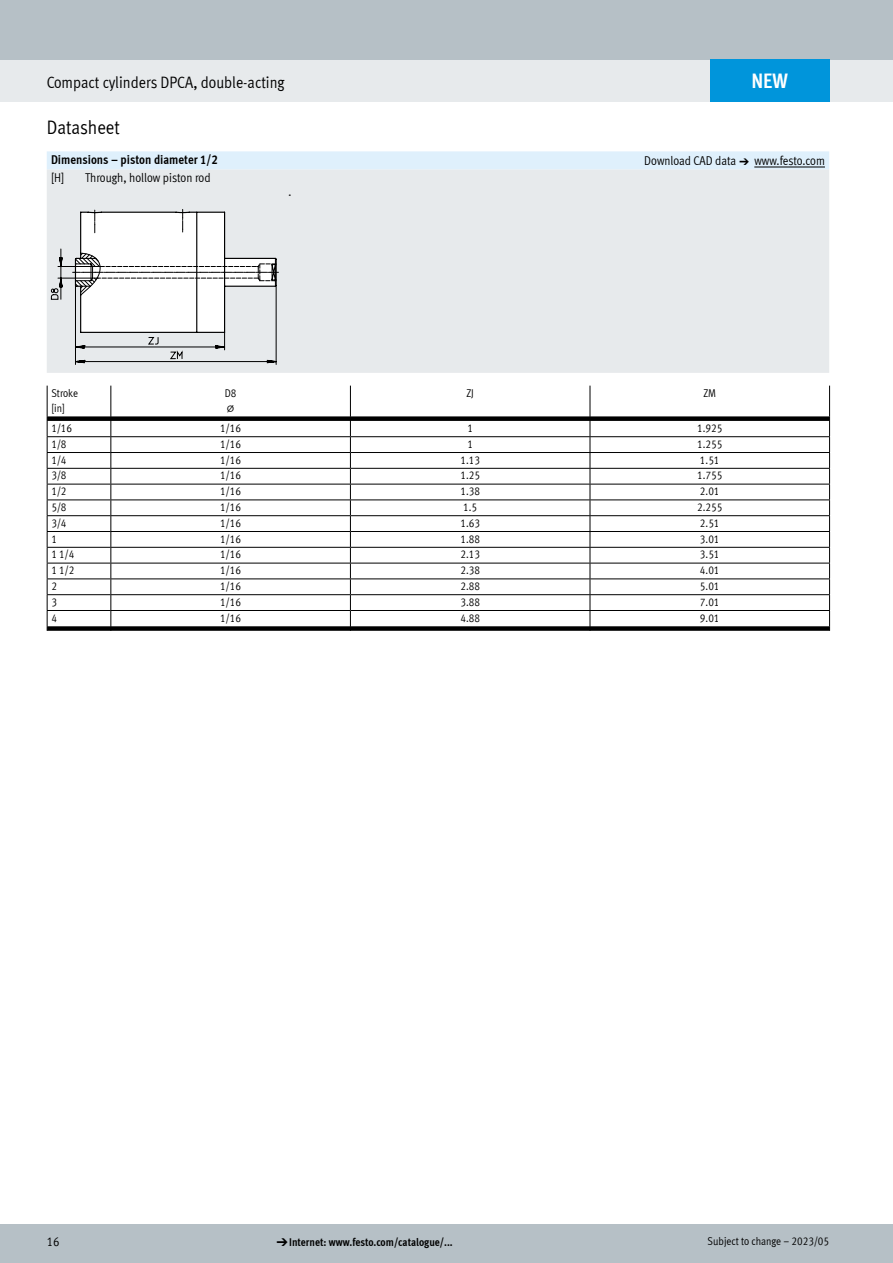
<style>
.page{position:relative;width:893px;height:1263px;background:#fff}
.page>*{position:absolute;margin:0;border:0;box-sizing:border-box;transform-origin:0 0}
.FES_box_title{font:700 21px "Meta Cond LF";color:#fff}
.FES_title_section{font:19.5px "Meta Cond LF";color:#000}
.FES_title_family{font:16.5px "Meta Cond LF";color:#000}
.FES_head_2_text_righ{font:12.75px "Meta Cond LF";color:#000}
.FES_head_1_text{font:700 12.75px "Meta Cond LF";color:#000}
.FES_in_07-5{font:12.75px "Meta Cond LF";color:#000}
.FES_tab_regular_cent{font:11.25px "Meta Cond LF";color:#000}
.t1{font:700 11.25px "Meta Cond LF";color:#000}
.FES_tab_regular{font:11.25px "Meta Cond LF";color:#000}
.FES_tab_head_2{font:11.25px "Meta Cond LF";color:#000}
.FES_tab_head_2_centr{font:11.25px "Meta Cond LF";color:#000}
.FES_tab_head_2_centr-2{font:11.25px "Meto Pict 182";color:#000}
.s1{font-family:"Meto Pict 182"}
.s2{font-family:"Meto Pict 182";font-weight:400}
</style>
<div class="page">
<div style="left:0;top:1225px;width:893px;height:38px;background:#b6c0c6"></div>
<div style="left:0;top:60px;width:893px;height:42px;background:#e7eaec"></div>
<div style="left:0;top:0;width:893px;height:60px;background:#b6c0c6"></div>
<svg style="left:47px;top:151px;width:782px;height:19px;background:#dfeffb"></svg>
<div style="left:47px;top:170px;width:782px;height:203px;background:#e7eaec"></div>
<hr style="left:754px;top:167px;width:71px;height:1px;background:#000">
<svg style="left:51px;top:209px;width:227px;height:156px"></svg>
<svg style="left:48px;top:416px;width:781px;height:215px"></svg>
<hr style="left:47px;top:436px;width:64px;height:1px;background:#000">
<hr style="left:111px;top:436px;width:239px;height:1px;background:#000">
<hr style="left:350px;top:436px;width:240px;height:1px;background:#000">
<hr style="left:590px;top:436px;width:240px;height:1px;background:#000">
<hr style="left:47px;top:452px;width:64px;height:1px;background:#000">
<hr style="left:111px;top:452px;width:239px;height:1px;background:#000">
<hr style="left:350px;top:452px;width:240px;height:1px;background:#000">
<hr style="left:590px;top:452px;width:240px;height:1px;background:#000">
<hr style="left:47px;top:468px;width:64px;height:1px;background:#000">
<hr style="left:111px;top:468px;width:239px;height:1px;background:#000">
<hr style="left:350px;top:468px;width:240px;height:1px;background:#000">
<hr style="left:590px;top:468px;width:240px;height:1px;background:#000">
<hr style="left:47px;top:484px;width:64px;height:1px;background:#000">
<hr style="left:111px;top:484px;width:239px;height:1px;background:#000">
<hr style="left:350px;top:484px;width:240px;height:1px;background:#000">
<hr style="left:590px;top:484px;width:240px;height:1px;background:#000">
<hr style="left:47px;top:499px;width:64px;height:1px;background:#000">
<hr style="left:111px;top:499px;width:239px;height:1px;background:#000">
<hr style="left:350px;top:499px;width:240px;height:1px;background:#000">
<hr style="left:590px;top:499px;width:240px;height:1px;background:#000">
<hr style="left:47px;top:515px;width:64px;height:1px;background:#000">
<hr style="left:111px;top:515px;width:239px;height:1px;background:#000">
<hr style="left:350px;top:515px;width:240px;height:1px;background:#000">
<hr style="left:590px;top:515px;width:240px;height:1px;background:#000">
<hr style="left:47px;top:531px;width:64px;height:1px;background:#000">
<hr style="left:111px;top:531px;width:239px;height:1px;background:#000">
<hr style="left:350px;top:531px;width:240px;height:1px;background:#000">
<hr style="left:590px;top:531px;width:240px;height:1px;background:#000">
<hr style="left:47px;top:547px;width:64px;height:1px;background:#000">
<hr style="left:111px;top:547px;width:239px;height:1px;background:#000">
<hr style="left:350px;top:547px;width:240px;height:1px;background:#000">
<hr style="left:590px;top:547px;width:240px;height:1px;background:#000">
<hr style="left:47px;top:563px;width:64px;height:1px;background:#000">
<hr style="left:111px;top:563px;width:239px;height:1px;background:#000">
<hr style="left:350px;top:563px;width:240px;height:1px;background:#000">
<hr style="left:590px;top:563px;width:240px;height:1px;background:#000">
<hr style="left:47px;top:578px;width:64px;height:1px;background:#000">
<hr style="left:111px;top:578px;width:239px;height:1px;background:#000">
<hr style="left:350px;top:578px;width:240px;height:1px;background:#000">
<hr style="left:590px;top:578px;width:240px;height:1px;background:#000">
<hr style="left:47px;top:594px;width:64px;height:1px;background:#000">
<hr style="left:111px;top:594px;width:239px;height:1px;background:#000">
<hr style="left:350px;top:594px;width:240px;height:1px;background:#000">
<hr style="left:590px;top:594px;width:240px;height:1px;background:#000">
<hr style="left:47px;top:610px;width:64px;height:1px;background:#000">
<hr style="left:111px;top:610px;width:239px;height:1px;background:#000">
<hr style="left:350px;top:610px;width:240px;height:1px;background:#000">
<hr style="left:590px;top:610px;width:240px;height:1px;background:#000">
<hr style="left:47px;top:386px;width:1px;height:30px;background:#000">
<hr style="left:110px;top:386px;width:1px;height:30px;background:#000">
<hr style="left:350px;top:386px;width:1px;height:30px;background:#000">
<hr style="left:590px;top:386px;width:1px;height:30px;background:#000">
<hr style="left:829px;top:386px;width:1px;height:30px;background:#000">
<svg style="left:47px;top:416px;width:1px;height:215px"></svg>
<svg style="left:110px;top:416px;width:1px;height:215px"></svg>
<svg style="left:350px;top:416px;width:1px;height:215px"></svg>
<svg style="left:590px;top:416px;width:1px;height:215px"></svg>
<svg style="left:829px;top:416px;width:1px;height:215px"></svg>
<div style="left:710px;top:60px;width:119px;height:42px;background:#0095db"></div>
<p class="FES_box_title" style="left:751px;top:67px;width:38px">NEW</p>
<p class="FES_title_family" style="left:47px;top:72px;width:239px">Compact cylinders DPCA, double-acting</p>
<p class="FES_title_section" style="left:47px;top:116px;width:75px">Datasheet</p>
<p class="FES_head_1_text" style="left:51px;top:151px;width:168px">Dimensions – piston diameter 1/2</p>
<p class="FES_head_2_text_righ" style="left:644px;top:153px;width:182px">Download CAD data <span class="s1">a</span> www.festo.com</p>
<p class="FES_in_07-5" style="left:51px;top:170px;width:15px">[H]</p>
<p class="FES_in_07-5" style="left:85px;top:170px;width:127px">Through, hollow piston rod</p>
<p class="FES_tab_head_2" style="left:51px;top:386px;width:28px">Stroke</p>
<p class="FES_tab_head_2" style="left:51px;top:401px;width:15px">[in]</p>
<p class="FES_tab_head_2_centr" style="left:225px;top:386px;width:13px">D8</p>
<p class="FES_tab_head_2_centr-2" style="left:227px;top:401px;width:8px">@</p>
<p class="FES_tab_head_2_centr" style="left:466px;top:386px;width:9px">ZJ</p>
<p class="FES_tab_head_2_centr" style="left:703px;top:386px;width:14px">ZM</p>
<p class="FES_tab_regular" style="left:51px;top:421px;width:22px">1/16</p>
<p class="FES_tab_regular_cent" style="left:220px;top:421px;width:22px">1/16</p>
<p class="FES_tab_regular_cent" style="left:467px;top:421px;width:7px">1</p>
<p class="FES_tab_regular_cent" style="left:697px;top:421px;width:27px">1.925</p>
<p class="FES_tab_regular" style="left:51px;top:437px;width:17px">1/8</p>
<p class="FES_tab_regular_cent" style="left:220px;top:437px;width:22px">1/16</p>
<p class="FES_tab_regular_cent" style="left:467px;top:437px;width:7px">1</p>
<p class="FES_tab_regular_cent" style="left:697px;top:437px;width:27px">1.255</p>
<p class="FES_tab_regular" style="left:51px;top:453px;width:17px">1/4</p>
<p class="FES_tab_regular_cent" style="left:220px;top:453px;width:22px">1/16</p>
<p class="FES_tab_regular_cent" style="left:460px;top:453px;width:21px">1.13</p>
<p class="FES_tab_regular_cent" style="left:700px;top:453px;width:21px">1.51</p>
<p class="FES_tab_regular" style="left:51px;top:469px;width:17px">3/8</p>
<p class="FES_tab_regular_cent" style="left:220px;top:469px;width:22px">1/16</p>
<p class="FES_tab_regular_cent" style="left:460px;top:469px;width:21px">1.25</p>
<p class="FES_tab_regular_cent" style="left:697px;top:469px;width:27px">1.755</p>
<p class="FES_tab_regular" style="left:51px;top:484px;width:17px">1/2</p>
<p class="FES_tab_regular_cent" style="left:220px;top:484px;width:22px">1/16</p>
<p class="FES_tab_regular_cent" style="left:460px;top:484px;width:21px">1.38</p>
<p class="FES_tab_regular_cent" style="left:700px;top:484px;width:21px">2.01</p>
<p class="FES_tab_regular" style="left:51px;top:500px;width:17px">5/8</p>
<p class="FES_tab_regular_cent" style="left:220px;top:500px;width:22px">1/16</p>
<p class="FES_tab_regular_cent" style="left:463px;top:500px;width:15px">1.5</p>
<p class="FES_tab_regular_cent" style="left:697px;top:500px;width:27px">2.255</p>
<p class="FES_tab_regular" style="left:51px;top:516px;width:17px">3/4</p>
<p class="FES_tab_regular_cent" style="left:220px;top:516px;width:22px">1/16</p>
<p class="FES_tab_regular_cent" style="left:460px;top:516px;width:21px">1.63</p>
<p class="FES_tab_regular_cent" style="left:700px;top:516px;width:21px">2.51</p>
<p class="FES_tab_regular" style="left:51px;top:532px;width:7px">1</p>
<p class="FES_tab_regular_cent" style="left:220px;top:532px;width:22px">1/16</p>
<p class="FES_tab_regular_cent" style="left:460px;top:532px;width:21px">1.88</p>
<p class="FES_tab_regular_cent" style="left:700px;top:532px;width:21px">3.01</p>
<p class="FES_tab_regular" style="left:51px;top:548px;width:24px">1 1/4</p>
<p class="FES_tab_regular_cent" style="left:220px;top:548px;width:22px">1/16</p>
<p class="FES_tab_regular_cent" style="left:460px;top:548px;width:21px">2.13</p>
<p class="FES_tab_regular_cent" style="left:700px;top:548px;width:21px">3.51</p>
<p class="FES_tab_regular" style="left:51px;top:563px;width:24px">1 1/2</p>
<p class="FES_tab_regular_cent" style="left:220px;top:563px;width:22px">1/16</p>
<p class="FES_tab_regular_cent" style="left:460px;top:563px;width:21px">2.38</p>
<p class="FES_tab_regular_cent" style="left:700px;top:563px;width:21px">4.01</p>
<p class="FES_tab_regular" style="left:51px;top:579px;width:7px">2</p>
<p class="FES_tab_regular_cent" style="left:220px;top:579px;width:22px">1/16</p>
<p class="FES_tab_regular_cent" style="left:460px;top:579px;width:21px">2.88</p>
<p class="FES_tab_regular_cent" style="left:700px;top:579px;width:21px">5.01</p>
<p class="FES_tab_regular" style="left:51px;top:595px;width:7px">3</p>
<p class="FES_tab_regular_cent" style="left:220px;top:595px;width:22px">1/16</p>
<p class="FES_tab_regular_cent" style="left:460px;top:595px;width:21px">3.88</p>
<p class="FES_tab_regular_cent" style="left:700px;top:595px;width:21px">7.01</p>
<p class="FES_tab_regular" style="left:51px;top:611px;width:7px">4</p>
<p class="FES_tab_regular_cent" style="left:220px;top:611px;width:22px">1/16</p>
<p class="FES_tab_regular_cent" style="left:460px;top:611px;width:21px">4.88</p>
<p class="FES_tab_regular_cent" style="left:700px;top:611px;width:21px">9.01</p>
<p class="FES_head_2_text_righ" style="left:47px;top:1234px;width:14px">16</p>
<p class="t1" style="left:276px;top:1235px;width:178px"><span class="s2">d</span>Internet: www.festo.com/catalogue/...</p>
<p class="FES_tab_head_2" style="left:708px;top:1234px;width:123px">Subject to change – 2023/05</p>
</div>
